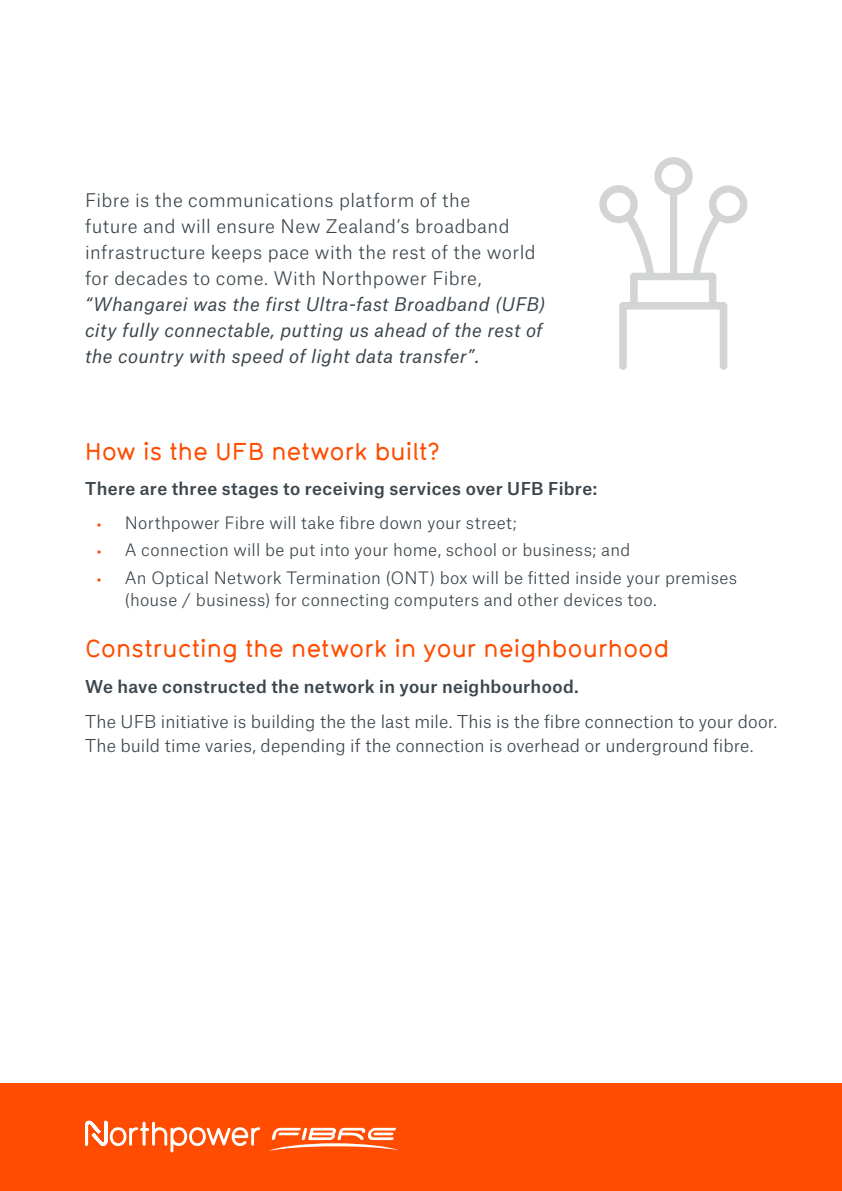
<style>
.page{position:relative;width:842px;height:1191px;background:#fff}
.page>*{position:absolute;margin:0;border:0;box-sizing:border-box;transform-origin:0 0}
.t1{font:500 24px "Typ 1451 Std";letter-spacing:.01em;color:#ff4c00}
.t2{font:300 18px/26px "Atlas Grotesk";letter-spacing:.025em;color:#3c464c}
.t3{font:italic 18px/26px "Atlas Grotesk";letter-spacing:.02em;color:#3c464c}
.t4{font:300 17px/24px "Atlas Grotesk";letter-spacing:.005em;color:#3c464c}
.t5{font:500 17px "Atlas Grotesk";letter-spacing:.02em;color:#3c464c}
.t6{font:300 16.4px/22px "Atlas Grotesk";letter-spacing:.02em;color:#3c464c}
.s1{font-size:16.2px;color:#ff4c00}
</style>
<div class="page">
<div style="left:0;top:1083px;width:842px;height:108px;background:#ff4c00"></div>
<svg style="left:85px;top:1120px;width:175px;height:32px"></svg>
<svg style="left:269px;top:1127px;width:130px;height:24px"></svg>
<svg style="left:599px;top:157px;width:148px;height:213px"></svg>
<p class="t2" style="left:85px;top:185px;width:452px">Fibre is the communications platform of the<br>future and will ensure New Zealand’s broadband infrastructure keeps pace with the rest of the world for decades to come. With Northpower Fibre,</p>
<p class="t3" style="left:85px;top:289px;width:462px">“Whangarei was the first Ultra-fast Broadband (UFB) city fully connectable, putting us ahead of the rest of the country with speed of light data transfer”.</p>
<h1 class="t1" style="left:85px;top:435px;width:357px">How is the UFB network built?</h1>
<p class="t5" style="left:85px;top:475px;width:514px">There are three stages to receiving services over UFB Fibre:</p>
<p class="t6" style="left:96px;top:510px;width:422px"><span class="s1">•</span> Northpower Fibre will take fibre down your street;</p>
<p class="t6" style="left:96px;top:537px;width:536px"><span class="s1">•</span> A connection will be put into your home, school or business; and</p>
<p class="t6" style="left:125px;top:565px;width:614px;text-indent:-28px"><span class="s1">•</span> An Optical Network Termination (ONT) box will be fitted inside your premises (house / business) for connecting computers and other devices too.</p>
<h1 class="t1" style="left:85px;top:632px;width:586px">Constructing the network in your neighbourhood</h1>
<p class="t5" style="left:85px;top:672px;width:495px">We have constructed the network in your neighbourhood.</p>
<p class="t4" style="left:85px;top:708px;width:694px">The UFB initiative is building the the last mile. This is the fibre connection to your door.<br>The build time varies, depending if the connection is overhead or underground fibre.</p>
</div>
